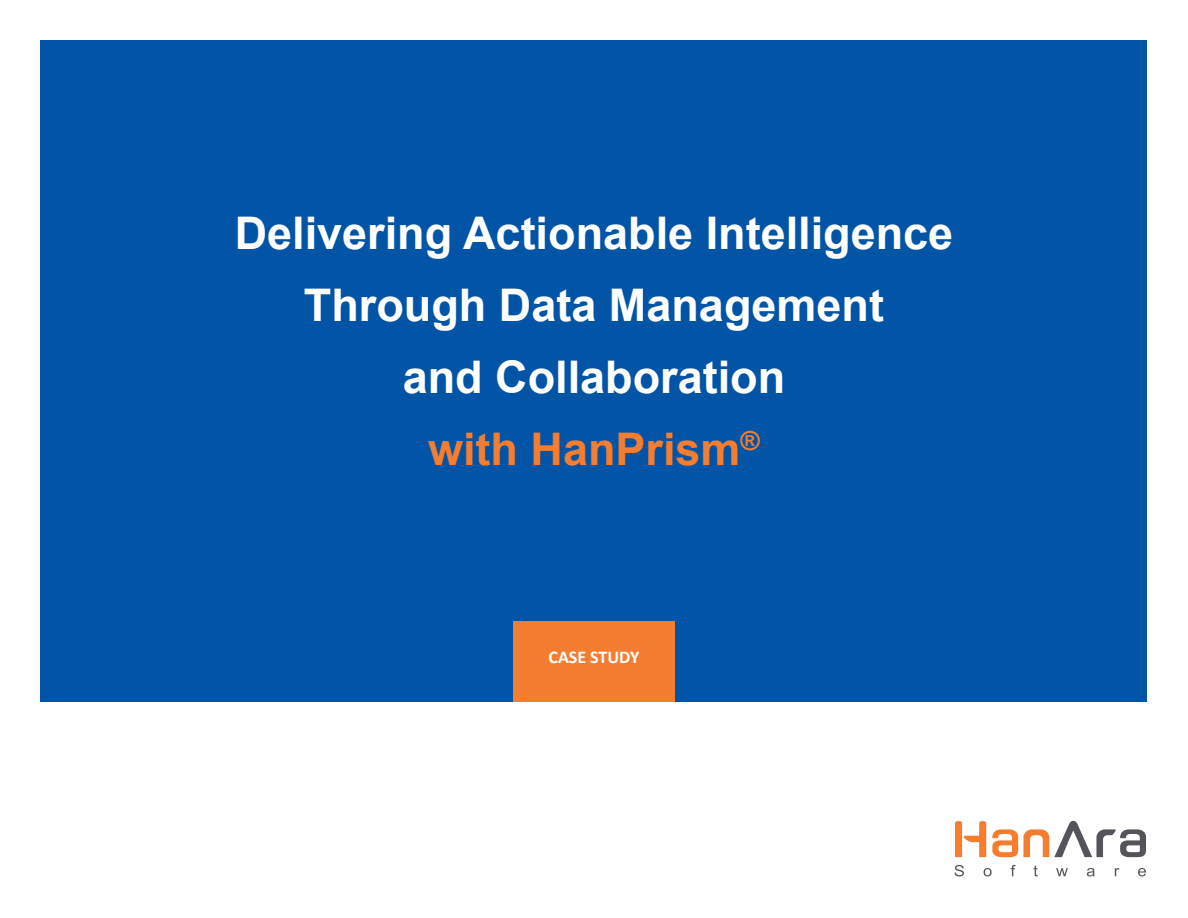
<style>
.page{position:relative;width:1188px;height:918px;background:#fff}
.page>*{position:absolute;margin:0;border:0;box-sizing:border-box;transform-origin:0 0}
.t1{font:700 45px "Arial";color:#fff}
.t2{font:700 45px "Arial";color:#f47d31}
.t3{font:700 18px "Calibri";color:#fff}
</style>
<div class="page">
<svg style="left:955px;top:865px;width:9px;height:11px"></svg>
<svg style="left:984px;top:868px;width:8px;height:8px"></svg>
<svg style="left:1011px;top:865px;width:5px;height:11px"></svg>
<svg style="left:1034px;top:865px;width:4px;height:11px"></svg>
<svg style="left:1056px;top:868px;width:12px;height:8px"></svg>
<svg style="left:1087px;top:868px;width:8px;height:8px"></svg>
<svg style="left:1115px;top:868px;width:4px;height:8px"></svg>
<svg style="left:1138px;top:868px;width:8px;height:8px"></svg>
<svg style="left:955px;top:821px;width:31px;height:36px"></svg>
<svg style="left:992px;top:821px;width:154px;height:36px"></svg>
<div style="left:40px;top:40px;width:1108px;height:662px;background:#0154a6"></div>
<div style="left:513px;top:621px;width:162px;height:81px;background:#f47d31"></div>
<p class="t1" style="left:235px;top:203px;width:720px">Delivering Actionable Intelligence</p>
<p class="t1" style="left:304px;top:275px;width:582px">Through Data Management</p>
<p class="t1" style="left:403px;top:347px;width:384px">and Collaboration</p>
<p class="t2" style="left:428px;top:419px;width:333px">with HanPrism<sup>®</sup></p>
<p class="t3" style="left:548px;top:646px;width:93px">CASE STUDY</p>
</div>
